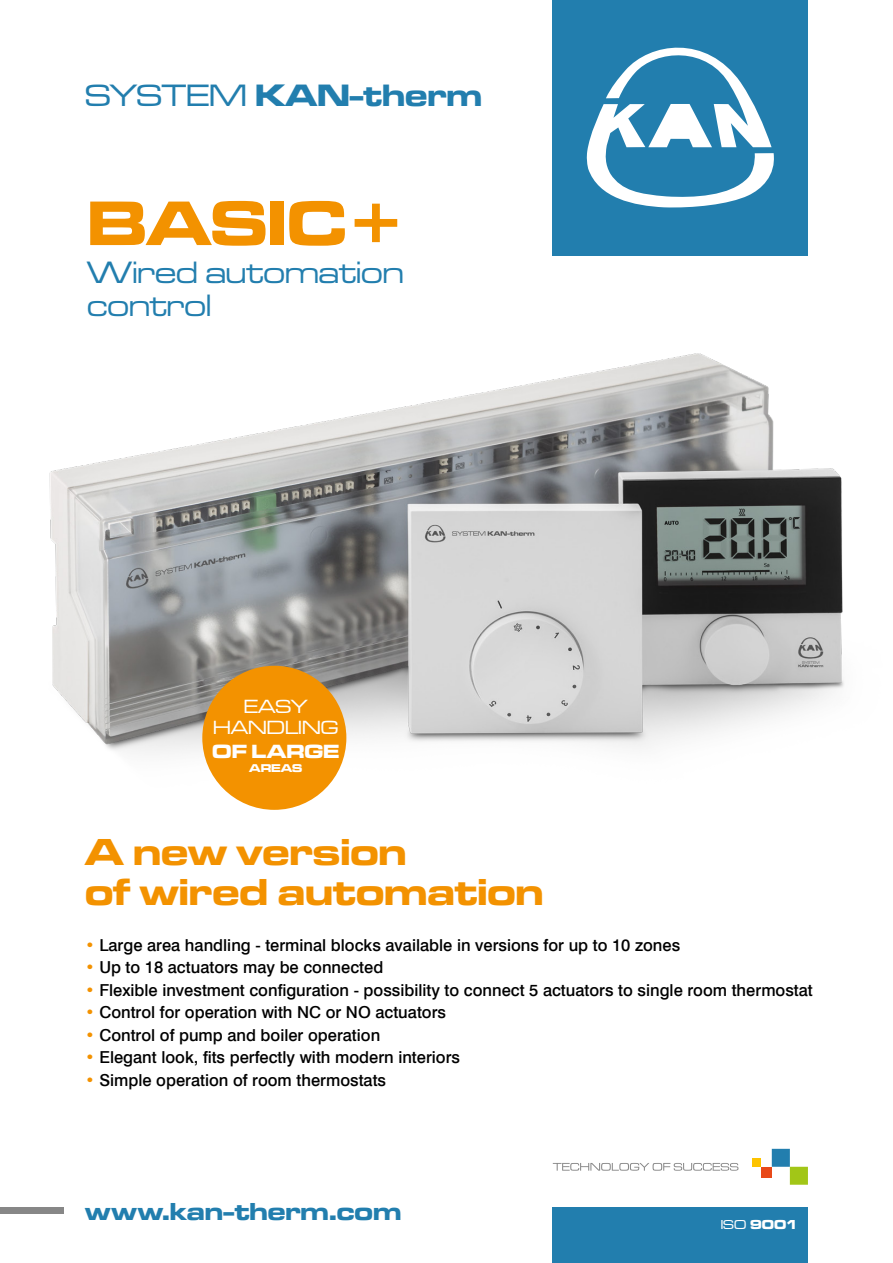
<style>
.page{position:relative;width:893px;height:1263px;background:#fff}
.page>*{position:absolute;margin:0;border:0;box-sizing:border-box;transform-origin:0 0}
.t1{font:65.25px "Microgramma D Bol Ext";color:#f39200}
.t2{font:39px/40.5px "Microgramma D Bol Ext";color:#f39200}
.t3{font:32.1px/33.2px "Microgramma D Med Ext";color:#227eae}
.t4{font:32.1px "Microgramma D Bol Ext";color:#227eae}
.t5{font:25.5px "Microgramma D Bol Ext";color:#227eae}
.t6{font:19.8px/21px "Microgramma D Med Ext";color:#fff;text-align:center}
.t7{font:19.8px "Microgramma D Bol Ext";color:#fff}
.t8{font:16.5px "Swis 721 Md EU";color:#000}
.t9{font:13.5px "Microgramma D Bol Ext";color:#fff}
.t10{font:11.7px "Microgramma D Bol Ext";color:#fff}
.s1{font-family:"Microgramma D Med Ext"}
.s2{color:#f39200}
</style>
<div class="page">
<img style="left:49px;top:354px;width:795px;height:434px">
<div style="left:202px;top:666px;width:144px;height:144px;background:#f39200;border-radius:50%"></div>
<div style="left:553px;top:0;width:255px;height:255px;background:#227eae"></div>
<svg style="left:586px;top:47px;width:188px;height:161px"></svg>
<div style="left:553px;top:1208px;width:255px;height:55px;background:#227eae"></div>
<div style="left:0;top:1208px;width:64px;height:6px;background:#878787"></div>
<div style="left:761px;top:1167px;width:11px;height:10px;background:#e84919"></div>
<div style="left:752px;top:1158px;width:9px;height:9px;background:#fdc300"></div>
<div style="left:790px;top:1167px;width:18px;height:18px;background:#a2c617"></div>
<div style="left:772px;top:1149px;width:18px;height:18px;background:#227eae"></div>
<svg style="left:553px;top:1163px;width:185px;height:8px"></svg>
<h3 class="t4" style="left:85px;top:74px;width:399px"><span class="s1">SYSTEM</span> KAN-therm</h3>
<h1 class="t1" style="left:87px;top:179px;width:320px">BASIC+</h1>
<h3 class="t3" style="left:87px;top:255px;width:318px">Wired automation control</h3>
<p class="t6" style="left:213px;top:695px;width:127px">EASY<br>HANDLING</p>
<p class="t7" style="left:212px;top:737px;width:129px">OF LARGE</p>
<p class="t10" style="left:249px;top:760px;width:55px">AREAS</p>
<h2 class="t2" style="left:85px;top:832px;width:460px">A new version<br>of wired automation</h2>
<p class="t8" style="left:85px;top:934px;width:597px"><span class="s2">•</span> Large area handling - terminal blocks available in versions for up to 10 zones</p>
<p class="t8" style="left:85px;top:957px;width:300px"><span class="s2">•</span> Up to 18 actuators may be connected</p>
<p class="t8" style="left:85px;top:979px;width:729px"><span class="s2">•</span> Flexible investment configuration - possibility to connect 5 actuators to single room thermostat</p>
<p class="t8" style="left:85px;top:1002px;width:363px"><span class="s2">•</span> Control for operation with NC or NO actuators</p>
<p class="t8" style="left:85px;top:1024px;width:297px"><span class="s2">•</span> Control of pump and boiler operation</p>
<p class="t8" style="left:85px;top:1047px;width:377px"><span class="s2">•</span> Elegant look, fits perfectly with modern interiors</p>
<p class="t8" style="left:85px;top:1069px;width:303px"><span class="s2">•</span> Simple operation of room thermostats</p>
<h3 class="t5" style="left:85px;top:1194px;width:318px">www.kan-therm.com</h3>
<p class="t9" style="left:721px;top:1216px;width:79px"><span class="s1">ISO</span> 9001</p>
</div>
